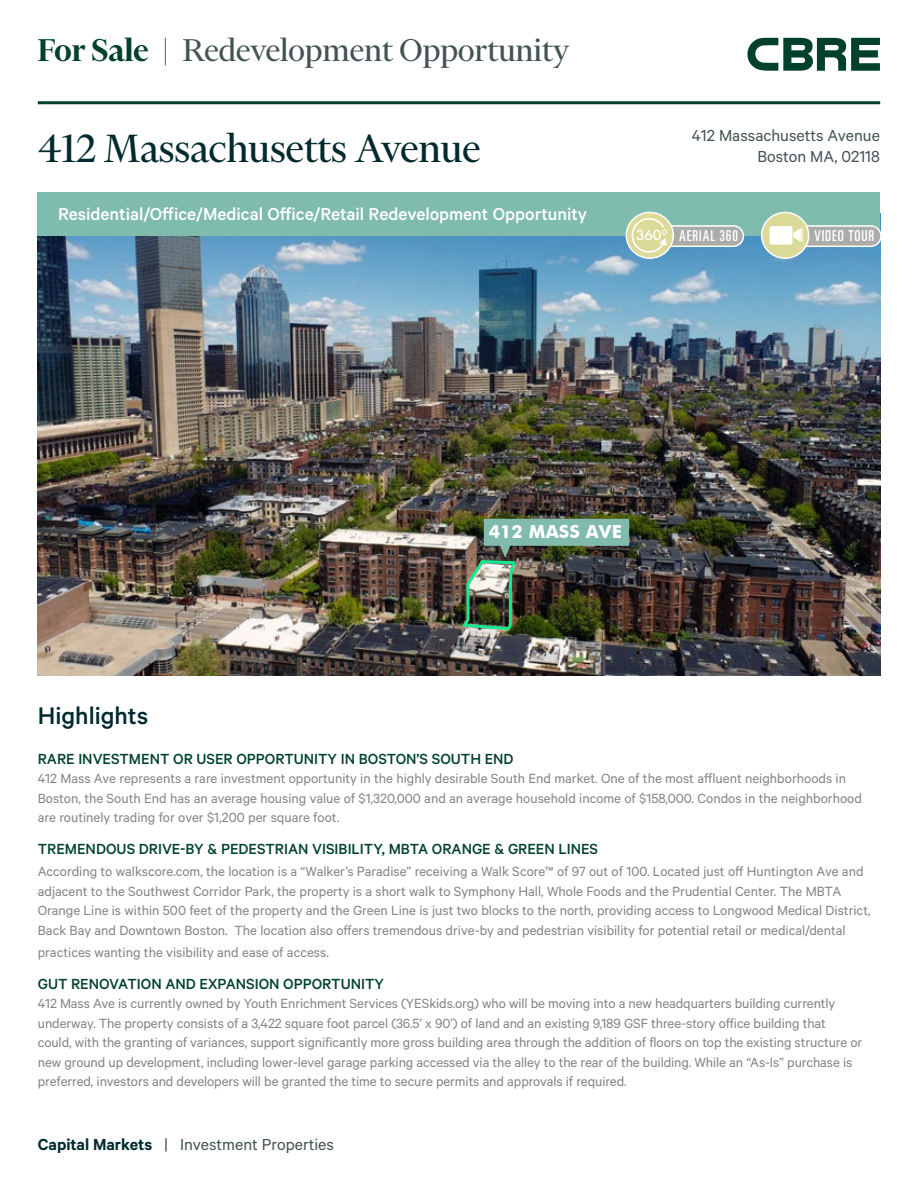
<style>
.page{position:relative;width:918px;height:1188px;background:#fff}
.page>*{position:absolute;margin:0;border:0;box-sizing:border-box;transform-origin:0 0}
.t1{font:45px "Financier Display";color:#002a2e}
.t2{font:36px "Financier Display";color:#435254}
.t3{font:500 27px "Calibre";color:#002a2e}
.t4{font:500 19.5px "Calibre";color:#fff}
.t5{font:18px/21px "Calibre";color:#435254;text-align:right}
.t6{font:700 18px "Futura BT";letter-spacing:.01em;color:#fff}
.t7{font:500 16.5px "Calibre";color:#00402d}
.t8{font:15px/19.5px "Calibre";letter-spacing:-.005em;color:#808581}
.t9{font:ultra-condensed 15px "Univers LT Std";letter-spacing:.06em;color:#fff}
.s1{font-weight:600;color:#00402d}
.s2{font-weight:600;color:#002a2e}
</style>
<div class="page">
<img style="left:38px;top:235px;width:842px;height:440px">
<svg style="left:747px;top:38px;width:133px;height:33px"></svg>
<hr style="left:38px;top:101px;width:842px;height:3px;background:#00402d">
<div style="left:38px;top:192px;width:842px;height:43px;background:#80bcad"></div>
<div style="left:659px;top:226px;width:84px;height:20px;background:#abaca9;border-radius:10px"></div>
<div style="left:659px;top:225px;width:85px;height:22px;border:2px solid #fff;border-radius:10px"></div>
<svg style="left:626px;top:212px;width:47px;height:46px"></svg>
<div style="left:626px;top:212px;width:48px;height:47px;border:2px solid #fff;border-radius:50%"></div>
<svg style="left:632px;top:218px;width:35px;height:35px"></svg>
<div style="left:794px;top:226px;width:87px;height:20px;background:#abaca9;border-radius:10px"></div>
<div style="left:793px;top:225px;width:89px;height:22px;border:2px solid #fff;border-radius:10px"></div>
<div style="left:762px;top:212px;width:47px;height:46px;background:#dcda99;border-radius:50%"></div>
<div style="left:761px;top:212px;width:48px;height:47px;border:2px solid #fff;border-radius:50%"></div>
<svg style="left:770px;top:226px;width:33px;height:19px"></svg>
<img style="left:459px;top:519px;width:170px;height:113px">
<h2 class="t2" style="left:38px;top:32px;width:533px"><span class="s1">For Sale</span> | Redevelopment Opportunity</h2>
<h1 class="t1" style="left:38px;top:125px;width:444px">412 Massachusetts Avenue</h1>
<h3 class="t4" style="left:58px;top:203px;width:531px">Residential/Office/Medical Office/Retail Redevelopment Opportunity</h3>
<p class="t5" style="left:692px;top:124px;width:189px">412 Massachusetts Avenue<br>Boston MA, 02118</p>
<p class="t9" style="left:679px;top:228px;width:60px">AERIAL 360</p>
<p class="t9" style="left:814px;top:228px;width:61px">VIDEO TOUR</p>
<h3 class="t3" style="left:38px;top:700px;width:112px">Highlights</h3>
<p class="t6" style="left:489px;top:521px;width:135px">412 MASS AVE</p>
<p class="t7" style="left:38px;top:749px;width:477px">RARE INVESTMENT OR USER OPPORTUNITY IN BOSTON’S SOUTH END</p>
<p class="t8" style="left:38px;top:768px;width:826px">412 Mass Ave represents a rare investment opportunity in the highly desirable South End market. One of the most affluent neighborhoods in<br>Boston, the South End has an average housing value of $1,320,000 and an average household income of $158,000. Condos in the neighborhood are routinely trading for over $1,200 per square foot.</p>
<p class="t7" style="left:38px;top:839px;width:562px">TREMENDOUS DRIVE-BY &amp; PEDESTRIAN VISIBILITY, MBTA ORANGE &amp; GREEN LINES</p>
<p class="t8" style="left:38px;top:861px;width:835px">According to walkscore.com, the location is a “Walker’s Paradise” receiving a Walk Score™ of 97 out of 100. Located just off Huntington Ave and adjacent to the Southwest Corridor Park, the property is a short walk to Symphony Hall, Whole Foods and the Prudential Center. The MBTA Orange Line is within 500 feet of the property and the Green Line is just two blocks to the north, providing access to Longwood Medical District, Back Bay and Downtown Boston. The location also offers tremendous drive-by and pedestrian visibility for potential retail or medical/dental</p>
<p class="t8" style="left:38px;top:942px;width:293px">practices wanting the visibility and ease of access.</p>
<p class="t7" style="left:38px;top:974px;width:348px">GUT RENOVATION AND EXPANSION OPPORTUNITY</p>
<p class="t8" style="left:38px;top:993px;width:826px">412 Mass Ave is currently owned by Youth Enrichment Services (YESkids.org) who will be moving into a new headquarters building currently underway. The property consists of a 3,422 square foot parcel (36.5’ x 90’) of land and an existing 9,189 GSF three-story office building that could, with the granting of variances, support significantly more gross building area through the addition of floors on top the existing structure or new ground up development, including lower-level garage parking accessed via the alley to the rear of the building. While an “As-Is” purchase is preferred, investors and developers will be granted the time to secure permits and approvals if required.</p>
<p class="t5" style="left:38px;top:1133px;width:298px"><span class="s2">Capital Markets</span> | Investment Properties</p>
</div>
